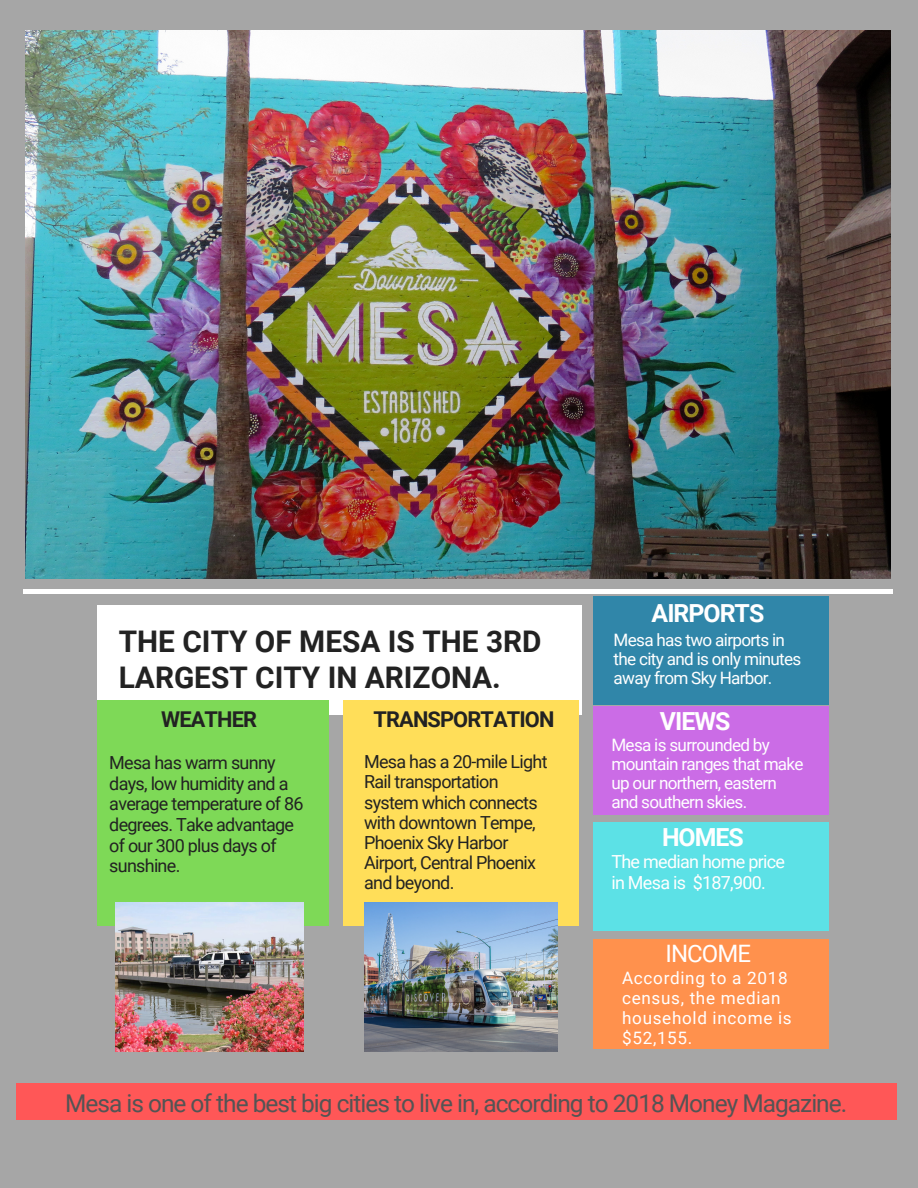
<style>
.page{position:relative;width:918px;height:1188px;background:#a6a6a6}
.page>*{position:absolute;margin:0;border:0;box-sizing:border-box;transform-origin:0 0}
.t1{font:700 29.85px/36.2px "Roboto";color:#222}
.t2{font:700 24.9px "Roboto";letter-spacing:-.04em;color:#fff}
.t3{font:24.45px "Roboto";letter-spacing:-.04em;color:#545454}
.t4{font:24px "Roboto";letter-spacing:-.04em;color:#fff}
.t5{font:700 21.75px "Roboto";letter-spacing:-.04em;color:#222}
.t6{font:18px/20.1px "Roboto";letter-spacing:-.04em;color:#222}
.t7{font:18px/20.4px "Roboto";letter-spacing:-.04em;color:#fff}
.t8{font:17.1px/19px "Roboto";letter-spacing:-.04em;color:#fff}
.t9{font:17.1px/20.1px "Roboto";letter-spacing:.04em;color:#fff}
</style>
<div class="page">
<div style="left:593px;top:596px;width:235px;height:108px;background:#3086a9"></div>
<div style="left:593px;top:707px;width:235px;height:108px;background:#cb6ce6"></div>
<div style="left:593px;top:822px;width:235px;height:108px;background:#5ce1e6"></div>
<div style="left:97px;top:605px;width:485px;height:110px;background:#fff"></div>
<div style="left:97px;top:700px;width:231px;height:225px;background:#7ed957"></div>
<div style="left:344px;top:700px;width:235px;height:225px;background:#ffde59"></div>
<div style="left:593px;top:940px;width:235px;height:109px;background:#ff914d"></div>
<div style="left:16px;top:1084px;width:881px;height:36px;background:#ff5757"></div>
<img style="left:25px;top:31px;width:866px;height:548px">
<div style="left:23px;top:589px;width:870px;height:5px;background:#fff"></div>
<img style="left:115px;top:903px;width:188px;height:148px">
<img style="left:364px;top:903px;width:194px;height:148px">
<h1 class="t1" style="left:119px;top:623px;width:424px">THE CITY OF MESA IS THE 3RD<br>LARGEST CITY IN ARIZONA.</h1>
<p class="t5" style="left:161px;top:707px;width:97px">WEATHER</p>
<p class="t5" style="left:374px;top:707px;width:182px">TRANSPORTATION</p>
<p class="t6" style="left:109px;top:752px;width:196px;line-height:20.7px">Mesa has warm sunny days, low humidity and a average temperature of 86 degrees. Take advantage of our 300 plus days of sunshine.</p>
<p class="t6" style="left:364px;top:752px;width:185px">Mesa has a 20-mile Light<br>Rail transportation system which connects with downtown Tempe,<br>Phoenix Sky Harbor<br>Airport, Central Phoenix and beyond.</p>
<h2 class="t2" style="left:652px;top:599px;width:114px">AIRPORTS</h2>
<p class="t8" style="left:614px;top:631px;width:189px">Mesa has two airports in the city and is only minutes away from Sky Harbor.</p>
<h2 class="t2" style="left:660px;top:707px;width:72px">VIEWS</h2>
<p class="t8" style="left:611px;top:736px;width:194px">Mesa is surrounded by mountain ranges that make up our northern, eastern and southern skies.</p>
<h2 class="t2" style="left:662px;top:823px;width:83px">HOMES</h2>
<p class="t7" style="left:611px;top:852px;width:175px">The median home price in Mesa is $187,900.</p>
<h3 class="t4" style="left:666px;top:940px;width:87px">INCOME</h3>
<p class="t9" style="left:622px;top:968px;width:171px">According to a 2018 census, the median household income is $52,155.</p>
<h3 class="t3" style="left:65px;top:1089px;width:784px">Mesa is one of the best big cities to live in, according to 2018 Money Magazine.</h3>
</div>
